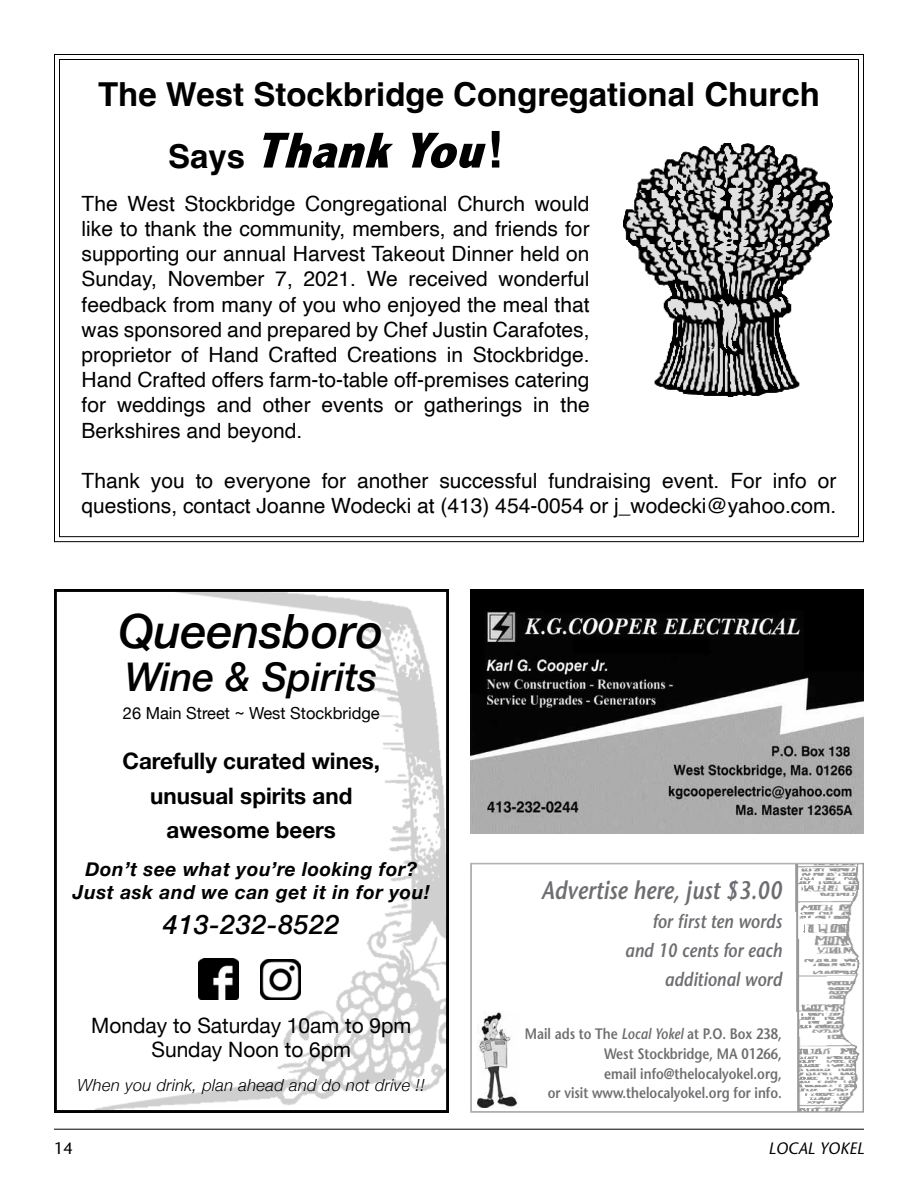
<style>
.page{position:relative;width:918px;height:1188px;background:#fff}
.page>*{position:absolute;margin:0;border:0;box-sizing:border-box;transform-origin:0 0}
.t1{font:italic 800 condensed 51px "Abadi";color:#000;scale:1.12 1}
.t2{font:italic 500 47.25px "Helvetica Neue";color:#000}
.t3{font:italic 500 39.6px "Helvetica Neue";color:#000}
.t4{font:700 33px "Helvetica";color:#000}
.t5{font:italic 500 26.85px "Helvetica Neue";letter-spacing:.03em;color:#000}
.t6{font:italic 600 25.35px "Stone Sans";color:#6d6e71;scale:.86 1}
.t7{font:700 22.65px/34.5px "Helvetica Neue";color:#000;text-align:center}
.t8{font:21.15px/24.2px "Helvetica Neue";color:#000;text-align:center}
.t9{font:21px/25.2px "Helvetica";color:#000;text-align:justify}
.t10{font:italic 700 19.35px/22.6px "Helvetica Neue";letter-spacing:.03em;color:#000;text-align:center}
.t11{font:italic 600 19.35px/28.8px "Stone Sans";color:#6d6e71;text-align:right;scale:.86 1}
.t12{font:italic 300 16.65px "Helvetica Neue";letter-spacing:.02em;color:#000}
.t13{font:16.65px "Helvetica Neue";color:#000}
.t14{font:italic 16.5px "Stone Sans";color:#000}
.t15{font:16.5px "Stone Sans";color:#000}
.t16{font:600 15.15px/19.6px "Stone Sans";color:#6d6e71;text-align:right;scale:.85 1}
.s1{font-family:"Helvetica";font-weight:700;font-style:normal;font-stretch:normal;font-size:33px}
.s2{font-family:"Helvetica";font-weight:700;font-style:normal;font-stretch:normal}
.s3{font-style:italic}
</style>
<div class="page">
<hr style="left:54px;top:1129px;width:810px;height:1px;background:#000">
<svg style="left:54px;top:54px;width:810px;height:488px"></svg>
<svg style="left:59px;top:59px;width:800px;height:478px"></svg>
<img style="left:624px;top:144px;width:209px;height:253px">
<img style="left:54px;top:589px;width:395px;height:524px">
<img style="left:198px;top:959px;width:41px;height:41px">
<img style="left:260px;top:959px;width:41px;height:41px">
<img style="left:470px;top:589px;width:394px;height:244px">
<svg style="left:470px;top:863px;width:394px;height:250px"></svg>
<img style="left:471px;top:864px;width:389px;height:248px">
<img style="left:477px;top:1012px;width:41px;height:95px">
<h3 class="t4" style="left:98px;top:75px;width:723px">The West Stockbridge Congregational Church</h3>
<h1 class="t1" style="left:168px;top:121px;width:301px"><span class="s1">S a y s</span> ThankYou<span class="s2">!</span></h1>
<p class="t9" style="left:82px;top:191px;width:510px">The West Stockbridge Congregational Church would like to thank the community, members, and friends for supporting our annual Harvest Takeout Dinner held on Sunday, November 7, 2021. We received wonderful feedback from many of you who enjoyed the meal that was sponsored and prepared by Chef Justin Carafotes, proprietor of Hand Crafted Creations in Stockbridge.<br>Hand Crafted offers farm-to-table off-premises catering for weddings and other events or gatherings in the Berkshires and beyond.</p>
<p class="t9" style="left:82px;top:469px;width:756px">Thank you to everyone for another successful fundraising event. For info or questions, contact Joanne Wodecki at (413) 454-0054 or j_wodecki@yahoo.com.</p>
<h2 class="t2" style="left:119px;top:591px;width:267px">Queensboro</h2>
<h3 class="t3" style="left:125px;top:643px;width:254px">Wine &amp; Spirits</h3>
<p class="t13" style="left:123px;top:702px;width:258px">26 Main Street ~ West Stockbridge</p>
<p class="t7" style="left:122px;top:744px;width:259px">Carefully curated wines, unusual spirits and awesome beers</p>
<p class="t10" style="left:73px;top:858px;width:358px">Don’t see what you’re looking for?<br>Just ask and we can get it in for you!</p>
<p class="t5" style="left:163px;top:902px;width:178px">413-232-8522</p>
<p class="t8" style="left:91px;top:1015px;width:322px">Monday to Saturday 10am to 9pm<br>Sunday Noon to 6pm</p>
<p class="t12" style="left:78px;top:1071px;width:349px">When you drink, plan ahead and do not drive !!</p>
<p class="t6" style="left:541px;top:875px;width:281px">Advertise here, just $3.00</p>
<p class="t11" style="left:625px;top:907px;width:184px">for first ten words and 10 cents for each additional word</p>
<p class="t16" style="left:525px;top:1024px;width:304px">Mail ads to The <span class="s3">Local Yokel</span> at P.O. Box 238, West Stockbridge, MA 01266,<br>email info@thelocalyokel.org,<br>or visit www.thelocalyokel.org for info.</p>
<p class="t15" style="left:54px;top:1138px;width:20px">14</p>
<p class="t14" style="left:768px;top:1138px;width:97px">LOCAL YOKEL</p>
</div>
